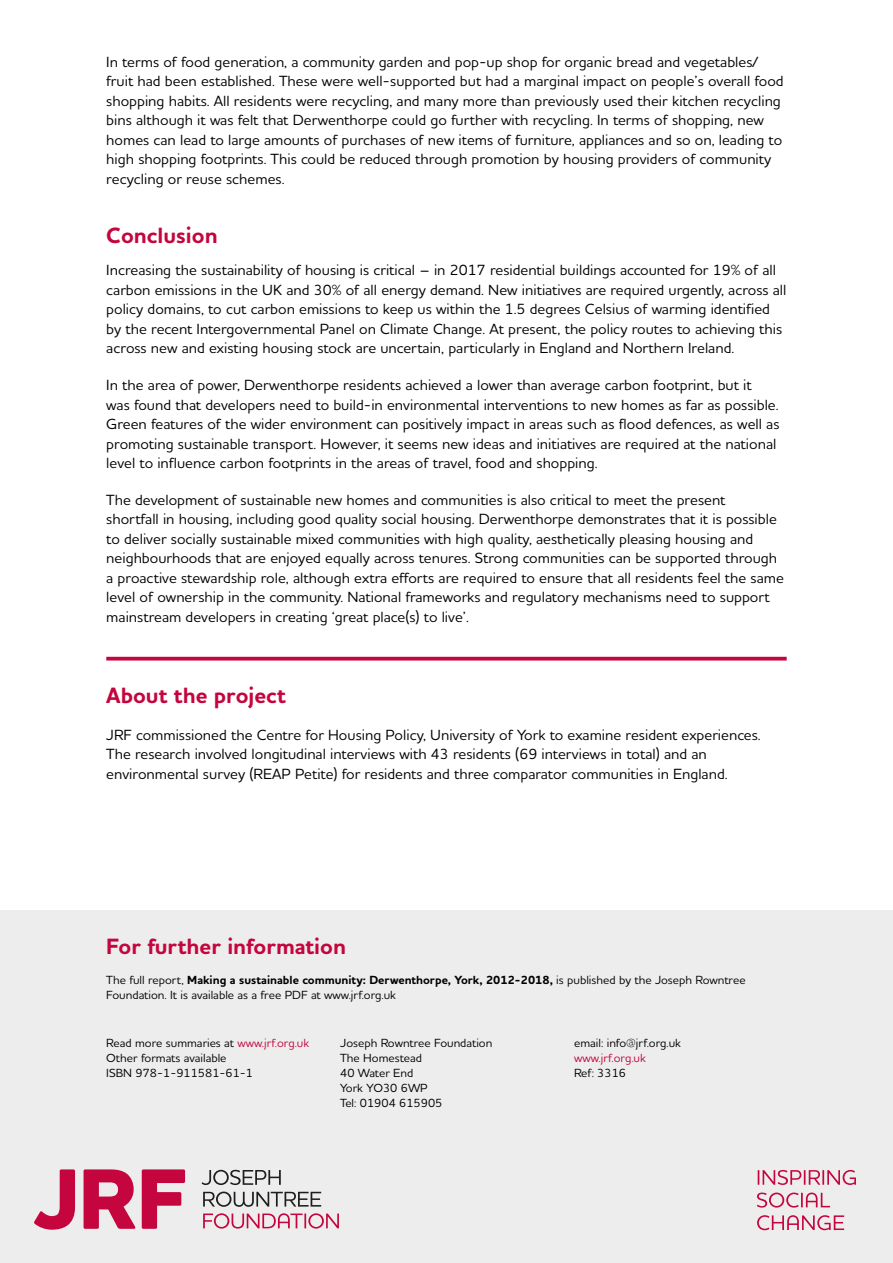
<style>
.page{position:relative;width:893px;height:1263px;background:#fff}
.page>*{position:absolute;margin:0;border:0;box-sizing:border-box;transform-origin:0 0}
.t1{font:700 22.5px "Houschka Alt Pro";color:#c4053e}
.t2{font:500 15px/19.5px "Houschka Alt Pro";color:#000}
.t3{font:500 12px/15px "Houschka Alt Pro";color:#000}
.t4{font:500 12px "Houschka Alt Pro";color:#c4053e}
.s1{font-weight:700}
.s2{color:#c4053e}
</style>
<div class="page">
<div style="left:0;top:910px;width:893px;height:353px;background:#ededed"></div>
<hr style="left:106px;top:657px;width:681px;height:3px;background:#c4053e">
<svg style="left:758px;top:1170px;width:98px;height:15px"></svg>
<svg style="left:757px;top:1192px;width:73px;height:15px"></svg>
<svg style="left:757px;top:1215px;width:87px;height:15px"></svg>
<svg style="left:34px;top:1169px;width:41px;height:61px"></svg>
<svg style="left:84px;top:1169px;width:52px;height:60px"></svg>
<svg style="left:142px;top:1169px;width:43px;height:60px"></svg>
<svg style="left:202px;top:1170px;width:79px;height:15px"></svg>
<svg style="left:203px;top:1191px;width:118px;height:16px"></svg>
<svg style="left:203px;top:1213px;width:136px;height:15px"></svg>
<p class="t2" style="left:106px;top:53px;width:679px">In terms of food generation, a community garden and pop-up shop for organic bread and vegetables/ fruit had been established. These were well-supported but had a marginal impact on people’s overall food shopping habits. All residents were recycling, and many more than previously used their kitchen recycling bins although it was felt that Derwenthorpe could go further with recycling. In terms of shopping, new homes can lead to large amounts of purchases of new items of furniture, appliances and so on, leading to high shopping footprints. This could be reduced through promotion by housing providers of community recycling or reuse schemes.</p>
<h1 class="t1" style="left:106px;top:227px;width:113px">Conclusion</h1>
<p class="t2" style="left:106px;top:262px;width:682px">Increasing the sustainability of housing is critical – in 2017 residential buildings accounted for 19% of all carbon emissions in the UK and 30% of all energy demand. New initiatives are required urgently, across all policy domains, to cut carbon emissions to keep us within the 1.5 degrees Celsius of warming identified by the recent Intergovernmental Panel on Climate Change. At present, the policy routes to achieving this across new and existing housing stock are uncertain, particularly in England and Northern Ireland.</p>
<p class="t2" style="left:106px;top:376px;width:675px">In the area of power, Derwenthorpe residents achieved a lower than average carbon footprint, but it<br>was found that developers need to build-in environmental interventions to new homes as far as possible.<br>Green features of the wider environment can positively impact in areas such as flood defences, as well as promoting sustainable transport. However, it seems new ideas and initiatives are required at the national level to influence carbon footprints in the areas of travel, food and shopping.</p>
<p class="t2" style="left:106px;top:491px;width:679px">The development of sustainable new homes and communities is also critical to meet the present<br>shortfall in housing, including good quality social housing. Derwenthorpe demonstrates that it is possible to deliver socially sustainable mixed communities with high quality, aesthetically pleasing housing and neighbourhoods that are enjoyed equally across tenures. Strong communities can be supported through a proactive stewardship role, although extra efforts are required to ensure that all residents feel the same level of ownership in the community. National frameworks and regulatory mechanisms need to support mainstream developers in creating ‘great place(s) to live’.</p>
<h1 class="t1" style="left:106px;top:686px;width:181px">About the project</h1>
<p class="t2" style="left:106px;top:726px;width:656px">JRF commissioned the Centre for Housing Policy, University of York to examine resident experiences.<br>The research involved longitudinal interviews with 43 residents (69 interviews in total) and an environmental survey (REAP Petite) for residents and three comparator communities in England.</p>
<h1 class="t1" style="left:106px;top:938px;width:241px">For further information</h1>
<p class="t3" style="left:106px;top:973px;width:641px">The full report, <span class="s1">Making a sustainable community: Derwenthorpe, York, 2012-2018,</span> is published by the Joseph Rowntree<br>Foundation. It is available as a free PDF at www.jrf.org.uk</p>
<p class="t3" style="left:106px;top:1036px;width:204px">Read more summaries at <span class="s2">www.jrf.org.uk<br></span>Other formats available<br>ISBN 978-1-911581-61-1</p>
<p class="t3" style="left:340px;top:1036px;width:154px">Joseph Rowntree Foundation<br>The Homestead<br>40 Water End<br>York YO30 6WP<br>Tel: 01904 615905</p>
<p class="t3" style="left:574px;top:1036px;width:109px">email: info@jrf.org.uk</p>
<p class="t4" style="left:574px;top:1052px;width:73px">www.jrf.org.uk</p>
<p class="t3" style="left:574px;top:1066px;width:54px">Ref: 3316</p>
</div>
